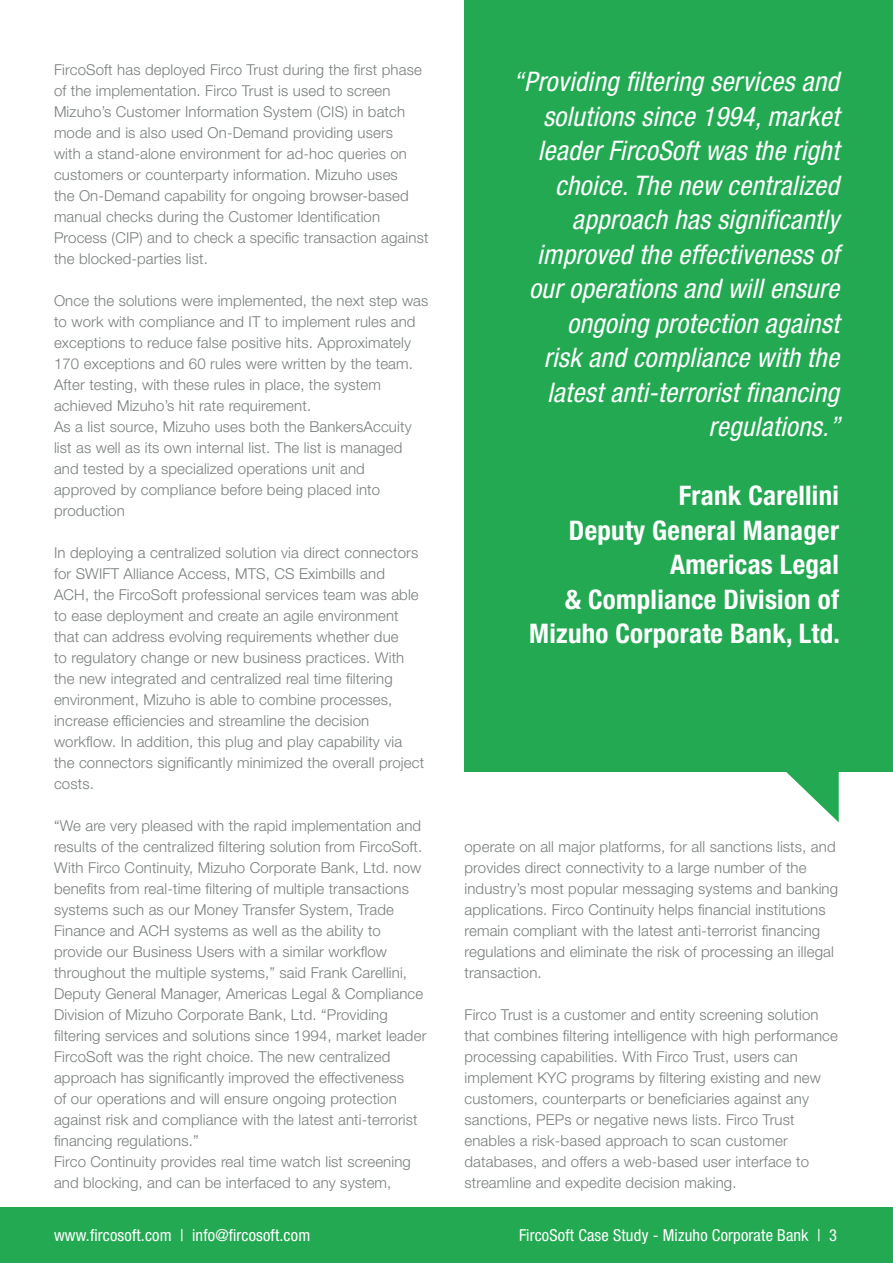
<style>
.page{position:relative;width:893px;height:1263px;background:#fff}
.page>*{position:absolute;margin:0;border:0;box-sizing:border-box;transform-origin:0 0}
.Quote_Signature{font:italic condensed 27px/34.5px "Helvetica Neue LT Std";letter-spacing:.01em;color:#fff;text-align:right}
.Quote_Signature-2{font:700 condensed 27px/34.5px "Helvetica Neue LT Std";letter-spacing:.01em;color:#fff;text-align:right}
.t1{font:condensed 16.5px "Helvetica Neue LT Std";letter-spacing:.01em;color:#fff}
.t2{font:300 15px/21px "Helvetica Neue LT Std";letter-spacing:.01em;color:#787e7d}
</style>
<div class="page">
<div style="left:0;top:1208px;width:893px;height:55px;background:#24a953"></div>
<div style="left:464px;top:0;width:429px;height:772px;background:#24a953"></div>
<svg style="left:786px;top:772px;width:53px;height:50px"></svg>
<p class="t2" style="left:54px;top:59px;width:376px">FircoSoft has deployed Firco Trust during the first phase of the implementation. Firco Trust is used to screen Mizuho’s Customer Information System (CIS) in batch mode and is also used On-Demand providing users<br>with a stand-alone environment for ad-hoc queries on customers or counterparty information. Mizuho uses<br>the On-Demand capability for ongoing browser-based manual checks during the Customer Identification Process (CIP) and to check a specific transaction against the blocked-parties list.</p>
<p class="t2" style="left:54px;top:290px;width:376px">Once the solutions were implemented, the next step was to work with compliance and IT to implement rules and exceptions to reduce false positive hits. Approximately 170 exceptions and 60 rules were written by the team.<br>After testing, with these rules in place, the system achieved Mizuho’s hit rate requirement.</p>
<p class="t2" style="left:54px;top:416px;width:359px">As a list source, Mizuho uses both the BankersAccuity list as well as its own internal list. The list is managed and tested by a specialized operations unit and approved by compliance before being placed into production</p>
<p class="t2" style="left:54px;top:542px;width:372px">In deploying a centralized solution via direct connectors for SWIFT Alliance Access, MTS, CS Eximbills and<br>ACH, the FircoSoft professional services team was able to ease deployment and create an agile environment that can address evolving requirements whether due<br>to regulatory change or new business practices. With the new integrated and centralized real time filtering environment, Mizuho is able to combine processes, increase efficiencies and streamline the decision workflow. In addition, this plug and play capability via the connectors significantly minimized the overall project costs.</p>
<p class="t2" style="left:54px;top:815px;width:374px">“We are very pleased with the rapid implementation and results of the centralized filtering solution from FircoSoft.<br>With Firco Continuity, Mizuho Corporate Bank, Ltd. now benefits from real-time filtering of multiple transactions systems such as our Money Transfer System, Trade Finance and ACH systems as well as the ability to provide our Business Users with a similar workflow throughout the multiple systems,” said Frank Carellini, Deputy General Manager, Americas Legal &amp; Compliance Division of Mizuho Corporate Bank, Ltd. “Providing filtering services and solutions since 1994, market leader FircoSoft was the right choice. The new centralized approach has significantly improved the effectiveness<br>of our operations and will ensure ongoing protection against risk and compliance with the latest anti-terrorist financing regulations.”</p>
<p class="t2" style="left:54px;top:1151px;width:358px">Firco Continuity provides real time watch list screening and blocking, and can be interfaced to any system,</p>
<p class="Quote_Signature" style="left:513px;top:65px;width:329px">“Providing filtering services and solutions since 1994, market leader FircoSoft was the right choice. The new centralized approach has significantly improved the effectiveness of our operations and will ensure ongoing protection against<br>risk and compliance with the latest anti-terrorist financing regulations.”</p>
<p class="Quote_Signature-2" style="left:679px;top:478px;width:162px">Frank Carellini</p>
<p class="Quote_Signature-2" style="left:569px;top:513px;width:272px">Deputy General Manager</p>
<p class="Quote_Signature-2" style="left:670px;top:547px;width:170px">Americas Legal</p>
<p class="Quote_Signature-2" style="left:529px;top:582px;width:312px">&amp; Compliance Division of<br>Mizuho Corporate Bank, Ltd.</p>
<p class="t2" style="left:464px;top:836px;width:375px">operate on all major platforms, for all sanctions lists, and provides direct connectivity to a large number of the industry’s most popular messaging systems and banking applications. Firco Continuity helps financial institutions remain compliant with the latest anti-terrorist financing regulations and eliminate the risk of processing an illegal transaction.</p>
<p class="t2" style="left:464px;top:1004px;width:375px">Firco Trust is a customer and entity screening solution that combines filtering intelligence with high performance processing capabilities. With Firco Trust, users can implement KYC programs by filtering existing and new customers, counterparts or beneficiaries against any sanctions, PEPs or negative news lists. Firco Trust enables a risk-based approach to scan customer databases, and offers a web-based user interface to streamline and expedite decision making.</p>
<p class="t1" style="left:54px;top:1225px;width:258px">www.fircosoft.com | info@fircosoft.com</p>
<p class="t1" style="left:519px;top:1225px;width:320px">FircoSoft Case Study - Mizuho Corporate Bank | 3</p>
</div>
